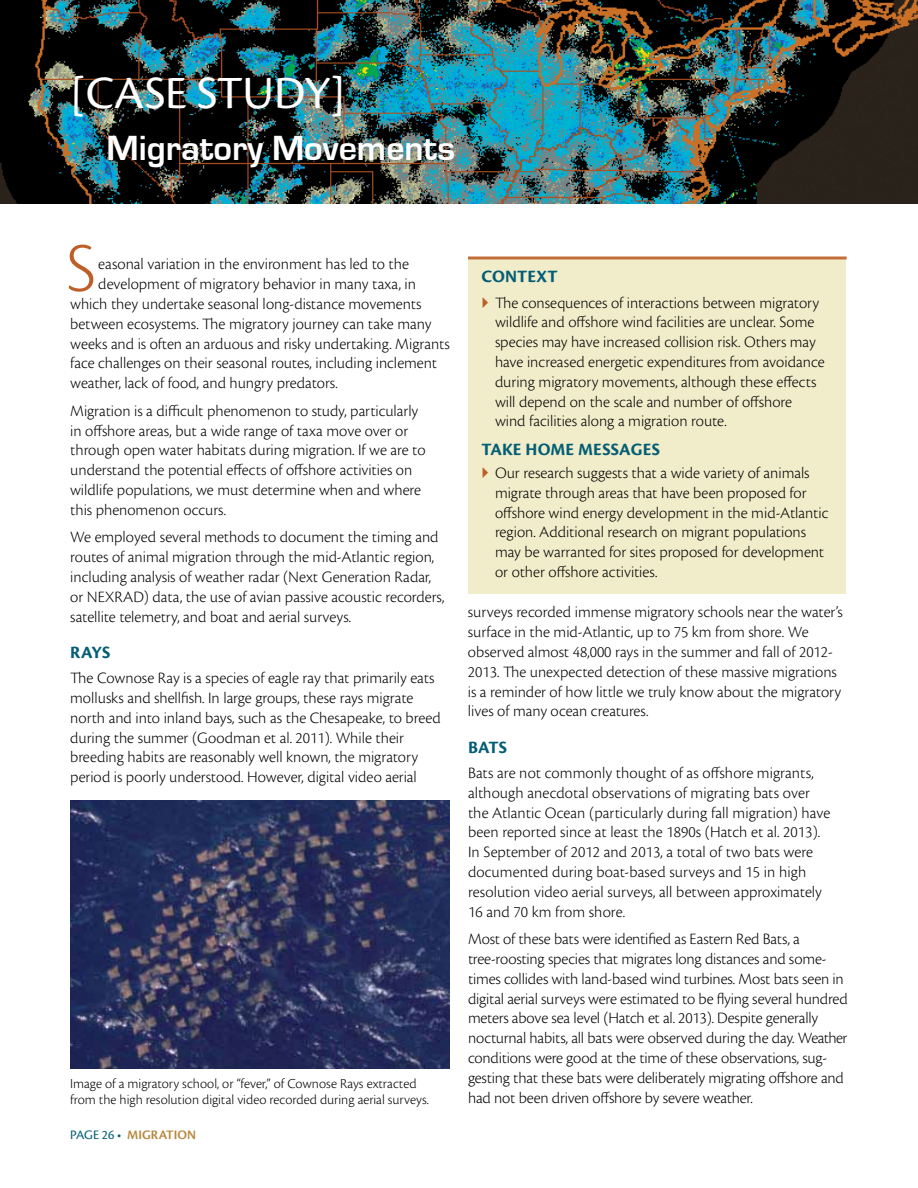
<style>
.page{position:relative;width:918px;height:1188px;background:#fff}
.page>*{position:absolute;margin:0;border:0;box-sizing:border-box;transform-origin:0 0}
.t1{font:300 72px "Cronos Pro";color:#be5f28}
.t2{font:48px "Cronos Pro";color:#fff}
.t3{font:700 36px "Eurostile";color:#fff}
.t4{font:700 18px "Cronos Pro";letter-spacing:.01em;color:#035d75}
.t5{font:300 16.5px/19.8px "Cronos Pro";color:#000}
.t6{font:300 14.25px/15.8px "Cronos Pro";color:#000}
.t7{font:600 13.5px "Cronos Pro";letter-spacing:.005em;color:#b9873d}
.s1{font-weight:400;color:#035d75}
</style>
<div class="page">
<img style="left:0;top:0;width:918px;height:203px">
<img style="left:70px;top:800px;width:380px;height:268px">
<div style="left:468px;top:257px;width:378px;height:337px;background:#f1edcb"></div>
<svg style="left:468px;top:256px;width:379px;height:4px;background:#d08f64"></svg>
<p class="t2" style="left:70px;top:65px;width:277px">[CASE STUDY]</p>
<p class="t3" style="left:107px;top:129px;width:350px">Migratory Movements</p>
<p class="t1" style="left:66px;top:227px;width:31px">S</p>
<p class="t5" style="left:98px;top:254px;width:312px">easonal variation in the environment has led to the</p>
<p class="t5" style="left:98px;top:274px;width:319px">development of migratory behavior in many taxa, in</p>
<p class="t5" style="left:70px;top:294px;width:353px">which they undertake seasonal long-distance movements</p>
<p class="t5" style="left:70px;top:314px;width:363px">between ecosystems. Te migratory journey can take many</p>
<p class="t5" style="left:70px;top:333px;width:381px">weeks and is often an arduous and risky undertaking. Migrants</p>
<p class="t5" style="left:70px;top:353px;width:368px">face challenges on their seasonal routes, including inclement</p>
<p class="t5" style="left:70px;top:373px;width:269px">weather, lack of food, and hungry predators.</p>
<p class="t5" style="left:70px;top:401px;width:357px">Migration is a difcult phenomenon to study, particularly in ofshore areas, but a wide range of taxa move over or through open water habitats during migration. If we are to understand the potential efects of ofshore activities on wildlife populations, we must determine when and where this phenomenon occurs.</p>
<p class="t5" style="left:70px;top:527px;width:376px">We employed several methods to document the timing and routes of animal migration through the mid-Atlantic region, including analysis of weather radar (Next Generation Radar, or NEXRAD) data, the use of avian passive acoustic recorders, satellite telemetry, and boat and aerial surveys.</p>
<h4 class="t4" style="left:70px;top:642px;width:42px">RAYS</h4>
<p class="t5" style="left:70px;top:668px;width:372px">Te Cownose Ray is a species of eagle ray that primarily eats mollusks and shellfsh. In large groups, these rays migrate north and into inland bays, such as the Chesapeake, to breed during the summer (Goodman et al. 2011). While their breeding habits are reasonably well known, the migratory period is poorly understood. However, digital video aerial</p>
<p class="t6" style="left:70px;top:1076px;width:360px">Image of a migratory school, or “fever,” of Cownose Rays extracted from the high resolution digital video recorded during aerial surveys.</p>
<p class="t7" style="left:70px;top:1127px;width:127px"><span class="s1">PAGE 26 •</span> MIGRATION</p>
<p class="t4" style="left:482px;top:266px;width:77px">CONTEXT</p>
<p class="t5" style="left:495px;top:292px;width:331px">Te consequences of interactions between migratory wildlife and ofshore wind facilities are unclear. Some species may have increased collision risk. Others may have increased energetic expenditures from avoidance during migratory movements, although these efects will depend on the scale and number of ofshore wind facilities along a migration route.</p>
<p class="t4" style="left:482px;top:439px;width:180px">TAKE HOME MESSAGES</p>
<p class="t5" style="left:495px;top:463px;width:335px">Our research suggests that a wide variety of animals migrate through areas that have been proposed for ofshore wind energy development in the mid-Atlantic region. Additional research on migrant populations may be warranted for sites proposed for development or other ofshore activities.</p>
<p class="t5" style="left:468px;top:602px;width:376px">surveys recorded immense migratory schools near the water’s surface in the mid-Atlantic, up to 75 km from shore. We</p>
<p class="t5" style="left:468px;top:642px;width:366px">observed almost 48,000 rays in the summer and fall of 2012-</p>
<p class="t5" style="left:468px;top:662px;width:375px">2013. Te unexpected detection of these massive migrations is a reminder of how little we truly know about the migratory lives of many ocean creatures.</p>
<h4 class="t4" style="left:468px;top:737px;width:40px">BATS</h4>
<p class="t5" style="left:468px;top:763px;width:364px">Bats are not commonly thought of as ofshore migrants, although anecdotal observations of migrating bats over the Atlantic Ocean (particularly during fall migration) have</p>
<p class="t5" style="left:468px;top:822px;width:354px">been reported since at least the 1890s (Hatch et al. 2013).</p>
<p class="t5" style="left:468px;top:842px;width:355px">In September of 2012 and 2013, a total of two bats were documented during boat-based surveys and 15 in high resolution video aerial surveys, all between approximately 16 and 70 km from shore.</p>
<p class="t5" style="left:468px;top:929px;width:381px">Most of these bats were identifed as Eastern Red Bats, a tree-roosting species that migrates long distances and some&shy;times collides with land-based wind turbines. Most bats seen in digital aerial surveys were estimated to be fying several hundred meters above sea level (Hatch et al. 2013). Despite generally nocturnal habits, all bats were observed during the day. Weather conditions were good at the time of these observations, sug&shy;gesting that these bats were deliberately migrating ofshore and had not been driven ofshore by severe weather.</p>
</div>
